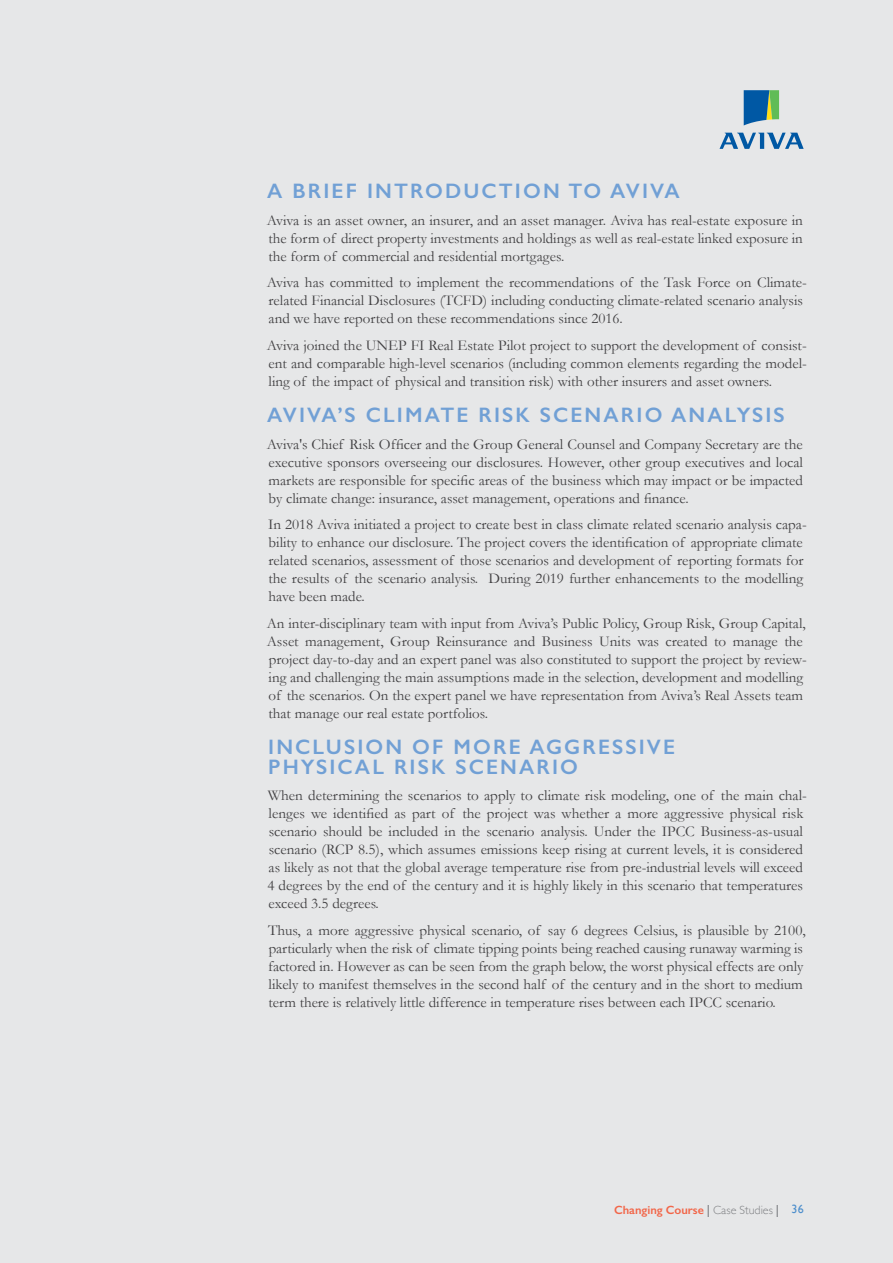
<style>
.page{position:relative;width:893px;height:1263px;background:#e6e7e8}
.page>*{position:absolute;margin:0;border:0;box-sizing:border-box;transform-origin:0 0}
.t1{font:600 21px/19.5px "Gill Sans";letter-spacing:.1em;color:#71a0d5}
.t2{font:15px/18px "Garamond";color:#414042}
.t3{font:600 12px "Gill Sans";color:#f26649}
.s1{color:#808285}
.s2{font-weight:300;color:#808285}
.s3{font-weight:400;color:#4e8fcc}
</style>
<div class="page">
<svg style="left:744px;top:90px;width:35px;height:35px"></svg>
<svg style="left:719px;top:133px;width:85px;height:16px"></svg>
<h1 class="t1" style="left:267px;top:181px;width:414px">A BRIEF INTRODUCTION TO AVIVA</h1>
<p class="t2" style="left:267px;top:211px;width:538px;text-align:justify">Aviva is an asset owner, an insurer, and an asset manager. Aviva has real-estate exposure in the form of direct property investments and holdings as well as real-estate linked exposure in the form of commercial and residential mortgages.</p>
<p class="t2" style="left:267px;top:273px;width:542px">Aviva has committed to implement the recommendations of the Task Force on Climate&shy;related Financial Disclosures (TCFD) including conducting climate-related scenario analysis and we have reported on these recommendations since 2016.</p>
<p class="t2" style="left:267px;top:336px;width:542px;text-align:justify">Aviva joined the UNEP FI Real Estate Pilot project to support the development of consist&shy;ent and comparable high-level scenarios (including common elements regarding the model&shy;ling of the impact of physical and transition risk) with other insurers and asset owners.</p>
<h1 class="t1" style="left:267px;top:405px;width:519px">AVIVA’S CLIMATE RISK SCENARIO ANALYSIS</h1>
<p class="t2" style="left:267px;top:435px;width:538px;text-align:justify">Aviva's Chief Risk Officer and the Group General Counsel and Company Secretary are the executive sponsors overseeing our disclosures. However, other group executives and local markets are responsible for specific areas of the business which may impact or be impacted by climate change: insurance, asset management, operations and finance.</p>
<p class="t2" style="left:268px;top:515px;width:540px">In 2018 Aviva initiated a project to create best in class climate related scenario analysis capa&shy;bility to enhance our disclosure. The project covers the identification of appropriate climate related scenarios, assessment of those scenarios and development of reporting formats for the results of the scenario analysis. During 2019 further enhancements to the modelling have been made.</p>
<p class="t2" style="left:267px;top:614px;width:542px">An inter-disciplinary team with input from Aviva’s Public Policy, Group Risk, Group Capital, Asset management, Group Reinsurance and Business Units was created to manage the project day-to-day and an expert panel was also constituted to support the project by review&shy;ing and challenging the main assumptions made in the selection, development and modelling of the scenarios. On the expert panel we have representation from Aviva’s Real Assets team that manage our real estate portfolios.</p>
<h1 class="t1" style="left:268px;top:737px;width:408px">INCLUSION OF MORE AGGRESSIVE<br>PHYSICAL RISK SCENARIO</h1>
<p class="t2" style="left:267px;top:786px;width:541px">When determining the scenarios to apply to climate risk modeling, one of the main chal&shy;lenges we identified as part of the project was whether a more aggressive physical risk scenario should be included in the scenario analysis. Under the IPCC Business-as-usual scenario (RCP 8.5), which assumes emissions keep rising at current levels, it is considered as likely as not that the global average temperature rise from pre-industrial levels will exceed 4 degrees by the end of the century and it is highly likely in this scenario that temperatures exceed 3.5 degrees.</p>
<p class="t2" style="left:268px;top:921px;width:539px">Thus, a more aggressive physical scenario, of say 6 degrees Celsius, is plausible by 2100, particularly when the risk of climate tipping points being reached causing runaway warming is factored in. However as can be seen from the graph below, the worst physical effects are only likely to manifest themselves in the second half of the century and in the short to medium term there is relatively little difference in temperature rises between each IPCC scenario.</p>
<p class="t3" style="left:614px;top:1202px;width:191px">Changing Course <span class="s1">|</span> <span class="s2">Case Studies</span> <span class="s1">|</span> <span class="s3">36</span></p>
</div>
